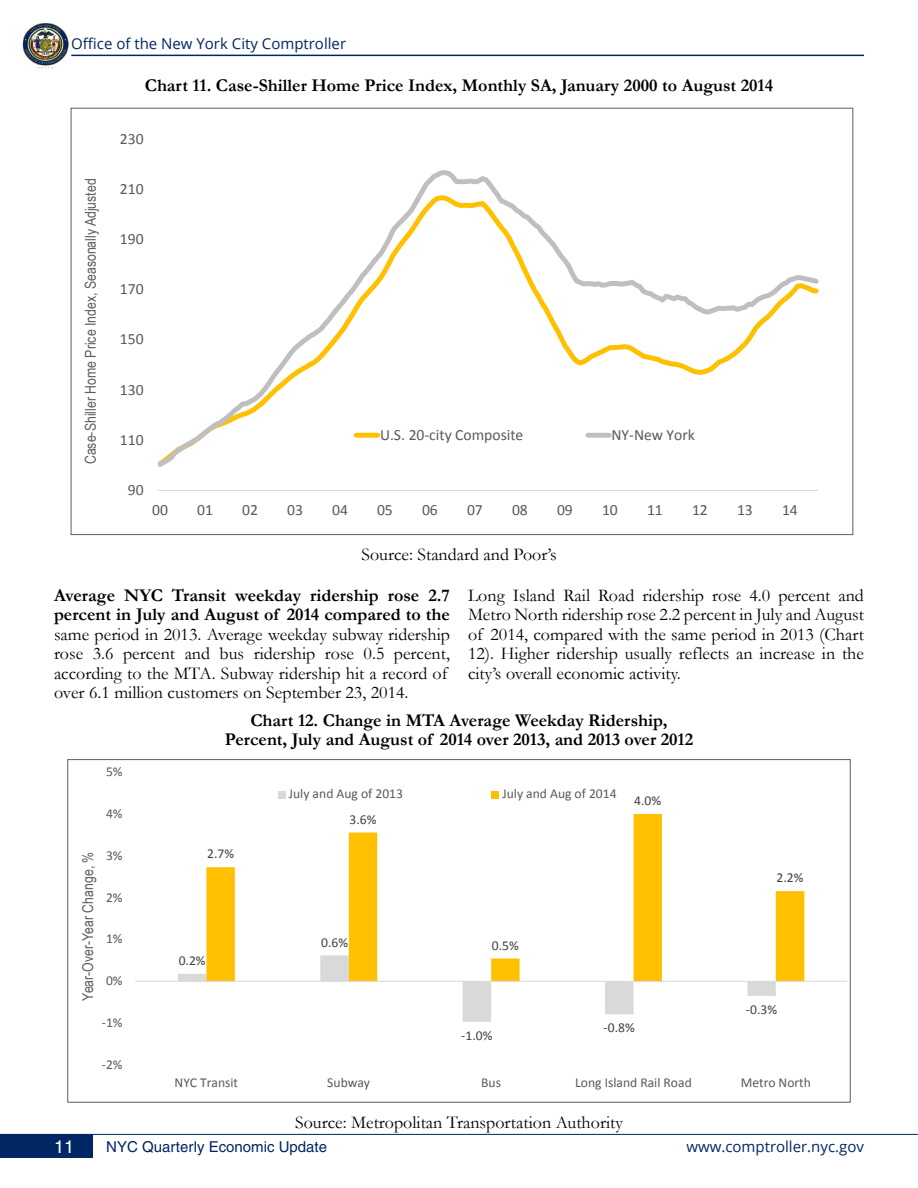
<style>
.page{position:relative;width:918px;height:1188px;background:#fff}
.page>*{position:absolute;margin:0;border:0;box-sizing:border-box;transform-origin:0 0}
.Table_paragraph{font:18px/19.5px "Garamond";color:#000}
.Table_paragraph-2{font:700 18px "Garamond";color:#000}
.t1{font:18px "Helvetica";color:#fff}
.t2{font:15.6px "Calibri";letter-spacing:-.005em;color:#595959}
.Table_paragraph-3{font:15px "Arial Narrow";color:#5d5d5d}
.t3{font:15px "Open Sans";color:#002664}
.t4{font:15px "Helvetica";color:#002664}
.t5{font:13.65px "Calibri";color:#595959}
.t6{font:13.65px "Calibri";color:#404040}
.s1{font-weight:700}
</style>
<div class="page">
<img style="left:23px;top:23px;width:45px;height:45px">
<hr style="left:71px;top:55px;width:793px;height:1px;background:#002664">
<div style="left:0;top:1134px;width:92px;height:23px;background:#002664"></div>
<hr style="left:0;top:1134px;width:918px;height:1px;background:#002664">
<hr style="left:158px;top:490px;width:660px;height:1px;background:#d9d9d9">
<svg style="left:158px;top:170px;width:661px;height:297px"></svg>
<div style="left:356px;top:433px;width:22px;height:5px;background:#ffc000"></div>
<div style="left:588px;top:433px;width:21px;height:5px;background:#bfbfbf"></div>
<svg style="left:178px;top:974px;width:598px;height:48px"></svg>
<svg style="left:206px;top:814px;width:598px;height:167px"></svg>
<hr style="left:135px;top:981px;width:712px;height:1px;background:#d9d9d9">
<div style="left:278px;top:791px;width:8px;height:7px;background:#d9d9d9"></div>
<div style="left:492px;top:791px;width:7px;height:7px;background:#ffc000"></div>
<p class="t3" style="left:71px;top:33px;width:276px">Office of the New York City Comptroller</p>
<p class="Table_paragraph-2" style="left:145px;top:73px;width:630px">Chart 11. Case-Shiller Home Price Index, Monthly SA, January 2000 to August 2014</p>
<p class="Table_paragraph-3" style="left:79px;top:464px;width:287px;rotate:-90deg">Case-Shiller Home Price Index, Seasonally Adjusted</p>
<p class="t2" style="left:81px;top:420px;width:214px;rotate:-90deg">Case-Shiller Home Price Index, SA</p>
<p class="t2" style="left:120px;top:128px;width:25px">230</p>
<p class="t2" style="left:120px;top:178px;width:25px">210</p>
<p class="t2" style="left:120px;top:228px;width:25px">190</p>
<p class="t2" style="left:120px;top:278px;width:25px">170</p>
<p class="t2" style="left:120px;top:328px;width:25px">150</p>
<p class="t2" style="left:120px;top:379px;width:25px">130</p>
<p class="t2" style="left:120px;top:429px;width:25px">110</p>
<p class="t2" style="left:380px;top:424px;width:145px">U.S. 20-city Composite</p>
<p class="t2" style="left:612px;top:424px;width:85px">NY-New York</p>
<p class="t2" style="left:128px;top:479px;width:17px">90</p>
<p class="t2" style="left:152px;top:499px;width:17px">00</p>
<p class="t2" style="left:197px;top:499px;width:17px">01</p>
<p class="t2" style="left:242px;top:499px;width:17px">02</p>
<p class="t2" style="left:287px;top:499px;width:17px">03</p>
<p class="t2" style="left:332px;top:499px;width:17px">04</p>
<p class="t2" style="left:377px;top:499px;width:17px">05</p>
<p class="t2" style="left:422px;top:499px;width:17px">06</p>
<p class="t2" style="left:467px;top:499px;width:17px">07</p>
<p class="t2" style="left:512px;top:499px;width:17px">08</p>
<p class="t2" style="left:557px;top:499px;width:17px">09</p>
<p class="t2" style="left:602px;top:499px;width:17px">10</p>
<p class="t2" style="left:647px;top:499px;width:17px">11</p>
<p class="t2" style="left:692px;top:499px;width:17px">12</p>
<p class="t2" style="left:737px;top:499px;width:17px">13</p>
<p class="t2" style="left:782px;top:499px;width:17px">14</p>
<p class="Table_paragraph" style="left:361px;top:544px;width:197px">Source: Standard and Poor’s</p>
<p class="Table_paragraph" style="left:54px;top:585px;width:398px"><span class="s1">Average NYC Transit weekday ridership rose 2.7 percent in July and August of 2014 compared to the </span>same period in 2013. Average weekday subway ridership rose 3.6 percent and bus ridership rose 0.5 percent, according to the MTA. Subway ridership hit a record of over 6.1 million customers on September 23, 2014.</p>
<p class="Table_paragraph" style="left:468px;top:585px;width:398px;text-align:justify">Long Island Rail Road ridership rose 4.0 percent and Metro North ridership rose 2.2 percent in July and August of 2014, compared with the same period in 2013 (Chart 12). Higher ridership usually reflects an increase in the city’s overall economic activity.</p>
<p class="t5" style="left:106px;top:762px;width:18px">5%</p>
<p class="t5" style="left:106px;top:804px;width:18px">4%</p>
<p class="Table_paragraph-3" style="left:77px;top:1001px;width:150px;rotate:-90deg">Year-Over-Year Change, %</p>
<p class="t5" style="left:81px;top:981px;width:127px;rotate:-90deg">PERCENT CHANGE, Y/Y</p>
<p class="t5" style="left:106px;top:846px;width:18px">3%</p>
<p class="t5" style="left:106px;top:888px;width:18px">2%</p>
<p class="t5" style="left:106px;top:929px;width:18px">1%</p>
<p class="t5" style="left:106px;top:971px;width:18px">0%</p>
<p class="t5" style="left:102px;top:1013px;width:22px">-1%</p>
<p class="t5" style="left:102px;top:1055px;width:22px">-2%</p>
<p class="Table_paragraph-2" style="left:250px;top:708px;width:419px">Chart 12. Change in MTA Average Weekday Ridership,</p>
<p class="Table_paragraph-2" style="left:225px;top:727px;width:470px">Percent, July and August of 2014 over 2013, and 2013 over 2012</p>
<p class="t6" style="left:207px;top:844px;width:28px">2.7%</p>
<p class="t6" style="left:179px;top:951px;width:28px">0.2%</p>
<p class="t5" style="left:289px;top:784px;width:116px">July and Aug of 2013</p>
<p class="t5" style="left:502px;top:784px;width:116px">July and Aug of 2014</p>
<p class="t6" style="left:350px;top:810px;width:28px">3.6%</p>
<p class="t6" style="left:634px;top:791px;width:28px">4.0%</p>
<p class="t6" style="left:321px;top:933px;width:28px">0.6%</p>
<p class="t6" style="left:492px;top:936px;width:28px">0.5%</p>
<p class="t6" style="left:461px;top:1026px;width:33px">-1.0%</p>
<p class="t6" style="left:604px;top:1018px;width:33px">-0.8%</p>
<p class="t6" style="left:777px;top:868px;width:28px">2.2%</p>
<p class="t6" style="left:746px;top:1000px;width:33px">-0.3%</p>
<p class="t5" style="left:175px;top:1073px;width:65px">NYC Transit</p>
<p class="t5" style="left:327px;top:1073px;width:44px">Subway</p>
<p class="t5" style="left:481px;top:1073px;width:21px">Bus</p>
<p class="t5" style="left:575px;top:1073px;width:118px">Long Island Rail Road</p>
<p class="t5" style="left:741px;top:1073px;width:72px">Metro North</p>
<p class="Table_paragraph" style="left:295px;top:1112px;width:329px">Source: Metropolitan Transportation Authority</p>
<p class="t1" style="left:54px;top:1136px;width:22px">11</p>
<p class="t4" style="left:106px;top:1138px;width:222px">NYC Quarterly Economic Update</p>
<p class="t3" style="left:686px;top:1136px;width:179px">www.comptroller.nyc.gov</p>
</div>
